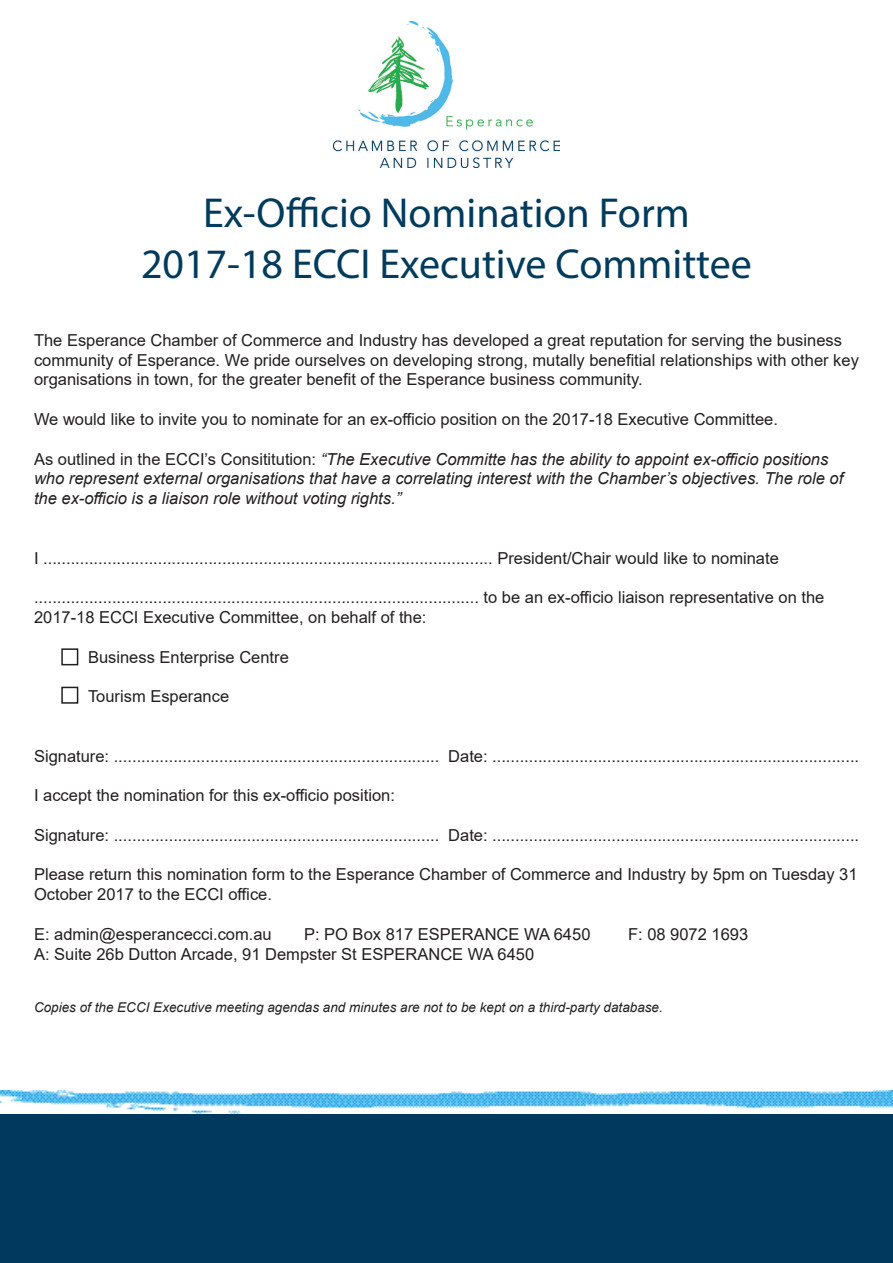
<style>
.page{position:relative;width:893px;height:1263px;background:#fff}
.page>*{position:absolute;margin:0;border:0;box-sizing:border-box;transform-origin:0 0}
.t1{font:42px "Myriad Pro";color:#003b5c}
.t2{font:16.5px/19.8px "Arial";color:#231f20}
.t3{font:italic 16.5px/19.8px "Arial";color:#231f20}
.t4{font:italic 13.5px "Arial";color:#231f20}
.s1{font-style:normal}
</style>
<div class="page">
<div style="left:0;top:1099px;width:893px;height:164px;background:#00395d"></div>
<img style="left:0;top:1090px;width:893px;height:23px">
<img style="left:333px;top:21px;width:227px;height:147px">
<div style="left:61px;top:648px;width:17px;height:17px;border:2px solid #231f20"></div>
<div style="left:61px;top:687px;width:17px;height:17px;border:2px solid #231f20"></div>
<p class="t1" style="left:203px;top:187px;width:488px">Ex-Officio Nomination Form</p>
<p class="t1" style="left:141px;top:238px;width:612px">2017-18 ECCI Executive Committee</p>
<p class="t2" style="left:34px;top:330px;width:826px">The Esperance Chamber of Commerce and Industry has developed a great reputation for serving the business community of Esperance. We pride ourselves on developing strong, mutally benefitial relationships with other key organisations in town, for the greater benefit of the Esperance business community.</p>
<p class="t2" style="left:34px;top:409px;width:745px">We would like to invite you to nominate for an ex-officio position on the 2017-18 Executive Committee.</p>
<p class="t3" style="left:34px;top:449px;width:811px"><span class="s1">As outlined in the ECCI’s Consititution:</span> “The Executive Committe has the ability to appoint ex-officio positions who represent external organisations that have a correlating interest with the Chamber’s objectives. The role of the ex-officio is a liaison role without voting rights.”</p>
<p class="t2" style="left:34px;top:548px;width:746px">I .................................................................................................. President/Chair would like to nominate</p>
<p class="t2" style="left:34px;top:587px;width:792px">................................................................................................. to be an ex-officio liaison representative on the<br>2017-18 ECCI Executive Committee, on behalf of the:</p>
<p class="t2" style="left:88px;top:647px;width:202px">Business Enterprise Centre</p>
<p class="t2" style="left:88px;top:686px;width:143px">Tourism Esperance</p>
<p class="t2" style="left:34px;top:746px;width:827px">Signature: ....................................................................... Date: ................................................................................</p>
<p class="t2" style="left:34px;top:785px;width:362px">I accept the nomination for this ex-officio position:</p>
<p class="t2" style="left:34px;top:825px;width:827px">Signature: ....................................................................... Date: ................................................................................</p>
<p class="t2" style="left:34px;top:864px;width:825px">Please return this nomination form to the Esperance Chamber of Commerce and Industry by 5pm on Tuesday 31<br>October 2017 to the ECCI office.</p>
<p class="t2" style="left:34px;top:924px;width:239px">E: admin@esperancecci.com.au</p>
<p class="t2" style="left:304px;top:924px;width:288px">P: PO Box 817 ESPERANCE WA 6450</p>
<p class="t2" style="left:628px;top:924px;width:122px">F: 08 9072 1693</p>
<p class="t2" style="left:34px;top:944px;width:502px">A: Suite 26b Dutton Arcade, 91 Dempster St ESPERANCE WA 6450</p>
<p class="t4" style="left:34px;top:998px;width:630px">Copies of the ECCI Executive meeting agendas and minutes are not to be kept on a third-party database.</p>
</div>
